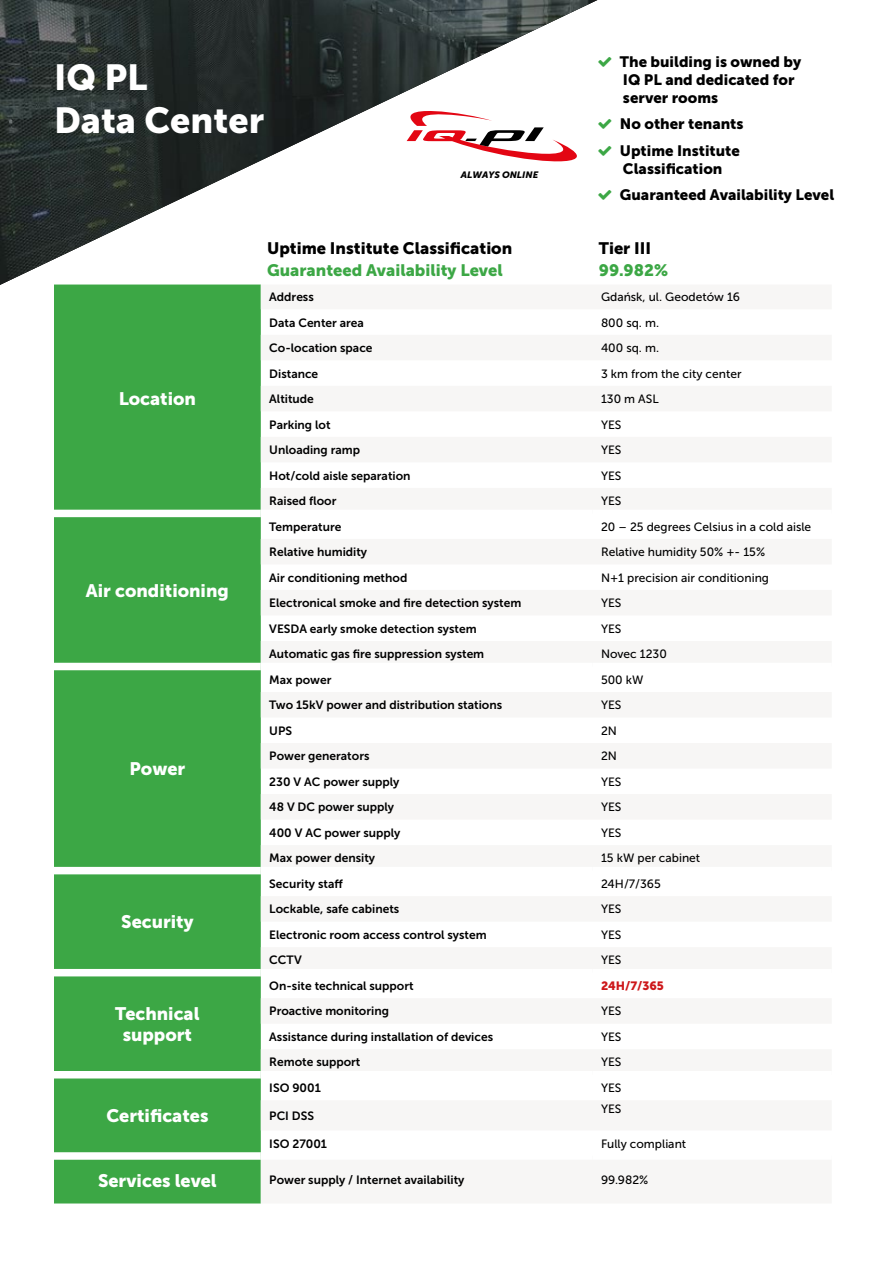
<style>
.page{position:relative;width:893px;height:1263px;background:#fff}
.page>*{position:absolute;margin:0;border:0;box-sizing:border-box;transform-origin:0 0}
.t1{font:36px/43.2px "Museo Sans 900";color:#fff}
.t2{font:18px/21.6px "Museo Sans 900";color:#fff;text-align:center}
.t3{font:16.5px "Museo Sans 900";color:#000}
.t4{font:16.5px "Museo Sans 900";color:#3ca745}
.t5{font:15px/18px "Museo Sans 900";color:#000}
.t6{font:12px "Museo Sans 700";color:#000}
.t7{font:12px "Museo Sans 500";color:#000}
.t8{font:12px "Museo Sans 900";color:#cd171a}
.t9{font:italic 9.15px "Museo Sans 900";color:#000}
</style>
<div class="page">
<div style="left:54px;top:285px;width:207px;height:918px;background:#3ca745"></div>
<div style="left:54px;top:510px;width:207px;height:7px;background:#fff"></div>
<div style="left:54px;top:663px;width:207px;height:7px;background:#fff"></div>
<div style="left:54px;top:867px;width:207px;height:7px;background:#fff"></div>
<div style="left:54px;top:969px;width:207px;height:7px;background:#fff"></div>
<div style="left:54px;top:1071px;width:207px;height:7px;background:#fff"></div>
<div style="left:54px;top:1152px;width:207px;height:8px;background:#fff"></div>
<img style="left:0;top:0;width:597px;height:285px">
<svg style="left:387px;top:101px;width:210px;height:66px"></svg>
<h1 class="t1" style="left:54px;top:55px;width:212px">IQ PL<br>Data Center</h1>
<p class="t9" style="left:461px;top:170px;width:79px">ALWAYS ONLINE</p>
<p class="t5" style="left:620px;top:53px;width:183px">The building is owned by<br>IQ PL and dedicated for server rooms</p>
<p class="t5" style="left:620px;top:111px;width:125px;line-height:26.5px">No other tenants<br>Uptime Institute</p>
<p class="t5" style="left:620px;top:155px;width:216px;line-height:26.5px">Classification<br>Guaranteed Availability Level</p>
<h2 class="t2" style="left:119px;top:388px;width:79px">Location</h2>
<h2 class="t2" style="left:86px;top:579px;width:144px">Air conditioning</h2>
<h2 class="t2" style="left:129px;top:758px;width:57px">Power</h2>
<h2 class="t2" style="left:121px;top:911px;width:74px">Security</h2>
<h2 class="t2" style="left:115px;top:1002px;width:86px">Technical support</h2>
<h2 class="t2" style="left:106px;top:1105px;width:104px">Certificates</h2>
<h3 class="t3" style="left:267px;top:239px;width:247px">Uptime Institute Classification</h3>
<h3 class="t3" style="left:599px;top:239px;width:54px">Tier III</h3>
<h3 class="t4" style="left:267px;top:261px;width:237px">Guaranteed Availability Level</h3>
<h3 class="t4" style="left:599px;top:261px;width:71px">99.982%</h3>
<p class="t6" style="left:269px;top:290px;width:46px">Address</p>
<p class="t7" style="left:601px;top:290px;width:141px">Gdańsk, ul. Geodetów 16</p>
<p class="t6" style="left:269px;top:316px;width:96px">Data Center area</p>
<p class="t7" style="left:601px;top:316px;width:60px">800 sq. m.</p>
<p class="t6" style="left:269px;top:341px;width:105px">Co-location space</p>
<p class="t7" style="left:601px;top:341px;width:60px">400 sq. m.</p>
<p class="t6" style="left:269px;top:367px;width:50px">Distance</p>
<p class="t7" style="left:601px;top:367px;width:142px">3 km from the city center</p>
<p class="t6" style="left:269px;top:392px;width:46px">Altitude</p>
<p class="t7" style="left:601px;top:392px;width:59px">130 m ASL</p>
<p class="t6" style="left:269px;top:418px;width:63px">Parking lot</p>
<p class="t7" style="left:601px;top:418px;width:22px">YES</p>
<p class="t6" style="left:269px;top:443px;width:92px">Unloading ramp</p>
<p class="t7" style="left:601px;top:443px;width:22px">YES</p>
<p class="t6" style="left:269px;top:469px;width:143px">Hot/cold aisle separation</p>
<p class="t7" style="left:601px;top:469px;width:22px">YES</p>
<p class="t6" style="left:269px;top:494px;width:69px">Raised floor</p>
<p class="t7" style="left:601px;top:494px;width:22px">YES</p>
<p class="t6" style="left:269px;top:520px;width:74px">Temperature</p>
<p class="t7" style="left:601px;top:520px;width:212px">20 – 25 degrees Celsius in a cold aisle</p>
<p class="t6" style="left:269px;top:545px;width:99px">Relative humidity</p>
<p class="t7" style="left:601px;top:545px;width:166px">Relative humidity 50% +- 15%</p>
<p class="t6" style="left:269px;top:571px;width:140px">Air conditioning method</p>
<p class="t7" style="left:601px;top:571px;width:170px">N+1 precision air conditioning</p>
<p class="t6" style="left:269px;top:596px;width:254px">Electronical smoke and fire detection system</p>
<p class="t7" style="left:601px;top:596px;width:22px">YES</p>
<p class="t6" style="left:269px;top:622px;width:209px">VESDA early smoke detection system</p>
<p class="t7" style="left:601px;top:622px;width:22px">YES</p>
<p class="t6" style="left:269px;top:647px;width:216px">Automatic gas fire suppression system</p>
<p class="t7" style="left:601px;top:647px;width:67px">Novec 1230</p>
<p class="t6" style="left:269px;top:673px;width:64px">Max power</p>
<p class="t7" style="left:601px;top:673px;width:44px">500 kW</p>
<p class="t6" style="left:269px;top:698px;width:234px">Two 15kV power and distribution stations</p>
<p class="t7" style="left:601px;top:698px;width:22px">YES</p>
<p class="t6" style="left:269px;top:724px;width:24px">UPS</p>
<p class="t7" style="left:601px;top:724px;width:17px">2N</p>
<p class="t6" style="left:269px;top:749px;width:102px">Power generators</p>
<p class="t7" style="left:601px;top:750px;width:17px">2N</p>
<p class="t6" style="left:269px;top:775px;width:132px">230 V AC power supply</p>
<p class="t7" style="left:601px;top:775px;width:22px">YES</p>
<p class="t6" style="left:269px;top:800px;width:126px">48 V DC power supply</p>
<p class="t7" style="left:601px;top:801px;width:22px">YES</p>
<p class="t6" style="left:269px;top:826px;width:133px">400 V AC power supply</p>
<p class="t7" style="left:601px;top:826px;width:22px">YES</p>
<p class="t6" style="left:269px;top:851px;width:107px">Max power density</p>
<p class="t7" style="left:601px;top:851px;width:101px">15 kW per cabinet</p>
<p class="t6" style="left:269px;top:877px;width:75px">Security staff</p>
<p class="t7" style="left:601px;top:877px;width:61px">24H/7/365</p>
<p class="t6" style="left:269px;top:902px;width:131px">Lockable, safe cabinets</p>
<p class="t7" style="left:601px;top:903px;width:22px">YES</p>
<p class="t6" style="left:269px;top:928px;width:219px">Electronic room access control system</p>
<p class="t7" style="left:601px;top:928px;width:22px">YES</p>
<p class="t6" style="left:269px;top:953px;width:34px">CCTV</p>
<p class="t7" style="left:601px;top:953px;width:22px">YES</p>
<p class="t6" style="left:269px;top:979px;width:146px">On-site technical support</p>
<p class="t8" style="left:601px;top:979px;width:64px">24H/7/365</p>
<p class="t6" style="left:269px;top:1005px;width:121px">Proactive monitoring</p>
<p class="t7" style="left:601px;top:1005px;width:22px">YES</p>
<p class="t6" style="left:269px;top:1030px;width:225px">Assistance during installation of devices</p>
<p class="t7" style="left:601px;top:1030px;width:22px">YES</p>
<p class="t6" style="left:269px;top:1055px;width:93px">Remote support</p>
<p class="t7" style="left:601px;top:1055px;width:22px">YES</p>
<p class="t6" style="left:269px;top:1081px;width:53px">ISO 9001</p>
<p class="t7" style="left:601px;top:1081px;width:22px">YES</p>
<p class="t6" style="left:269px;top:1109px;width:46px">PCI DSS</p>
<p class="t7" style="left:601px;top:1102px;width:22px">YES</p>
<p class="t6" style="left:269px;top:1137px;width:59px">ISO 27001</p>
<p class="t7" style="left:601px;top:1137px;width:87px">Fully compliant</p>
<h2 class="t2" style="left:98px;top:1169px;width:120px">Services level</h2>
<p class="t6" style="left:269px;top:1173px;width:197px">Power supply / Internet availability</p>
<p class="t7" style="left:601px;top:1174px;width:49px">99.982%</p>
</div>
